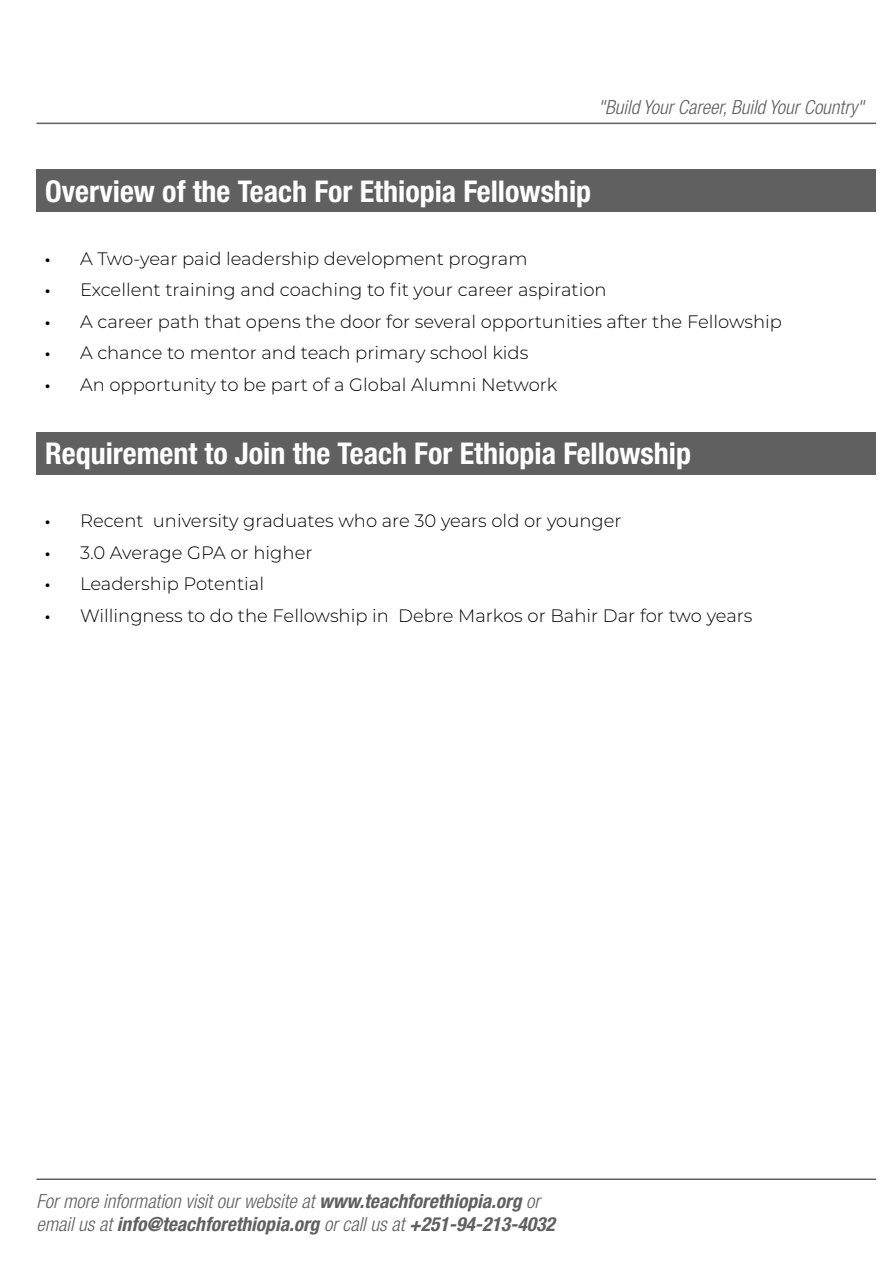
<style>
.page{position:relative;width:893px;height:1263px;background:#fff}
.page>*{position:absolute;margin:0;border:0;box-sizing:border-box;transform-origin:0 0}
.t1{font:700 condensed 30px "Helvetica Neue LT Std";color:#fff}
.t2{font:italic 700 condensed 19.5px/23.4px "Helvetica Neue LT Std";color:#606060}
.t3{font:italic 300 condensed 19.5px "Helvetica Neue LT Std";color:#606060}
.t4{font:300 18px "Montserrat";color:#000}
.s1{font-family:"Myriad Pro";font-weight:400}
.s2{font-weight:300}
</style>
<div class="page">
<div style="left:36px;top:169px;width:840px;height:42px;background:#606060"></div>
<div style="left:36px;top:433px;width:840px;height:42px;background:#606060"></div>
<hr style="left:36px;top:123px;width:840px;height:1px;background:#606060">
<hr style="left:36px;top:1178px;width:840px;height:2px;background:#606060">
<p class="t3" style="left:598px;top:95px;width:267px">"Build Your Career, Build Your Country"</p>
<h1 class="t1" style="left:45px;top:173px;width:548px">Overview of the Teach For Ethiopia Fellowship</h1>
<p class="t4" style="left:45px;top:246px;width:484px"><span class="s1">•</span> A Two-year paid leadership development program</p>
<p class="t4" style="left:45px;top:278px;width:563px"><span class="s1">•</span> Excellent training and coaching to fit your career aspiration</p>
<p class="t4" style="left:45px;top:309px;width:738px"><span class="s1">•</span> A career path that opens the door for several opportunities after the Fellowship</p>
<p class="t4" style="left:45px;top:341px;width:485px"><span class="s1">•</span> A chance to mentor and teach primary school kids</p>
<p class="t4" style="left:45px;top:372px;width:514px"><span class="s1">•</span> An opportunity to be part of a Global Alumni Network</p>
<h1 class="t1" style="left:45px;top:435px;width:647px">Requirement to Join the Teach For Ethiopia Fellowship</h1>
<p class="t4" style="left:45px;top:509px;width:578px"><span class="s1">•</span> Recent university graduates who are 30 years old or younger</p>
<p class="t4" style="left:45px;top:540px;width:269px"><span class="s1">•</span> 3.0 Average GPA or higher</p>
<p class="t4" style="left:45px;top:572px;width:220px"><span class="s1">•</span> Leadership Potential</p>
<p class="t4" style="left:45px;top:603px;width:709px"><span class="s1">•</span> Willingness to do the Fellowship in Debre Markos or Bahir Dar for two years</p>
<p class="t2" style="left:36px;top:1189px;width:520px"><span class="s2">For more information visit our website at</span> www.teachforethiopia.org <span class="s2">or email us at</span> info@teachforethiopia.org <span class="s2">or call us at</span> +251-94-213-4032</p>
</div>
